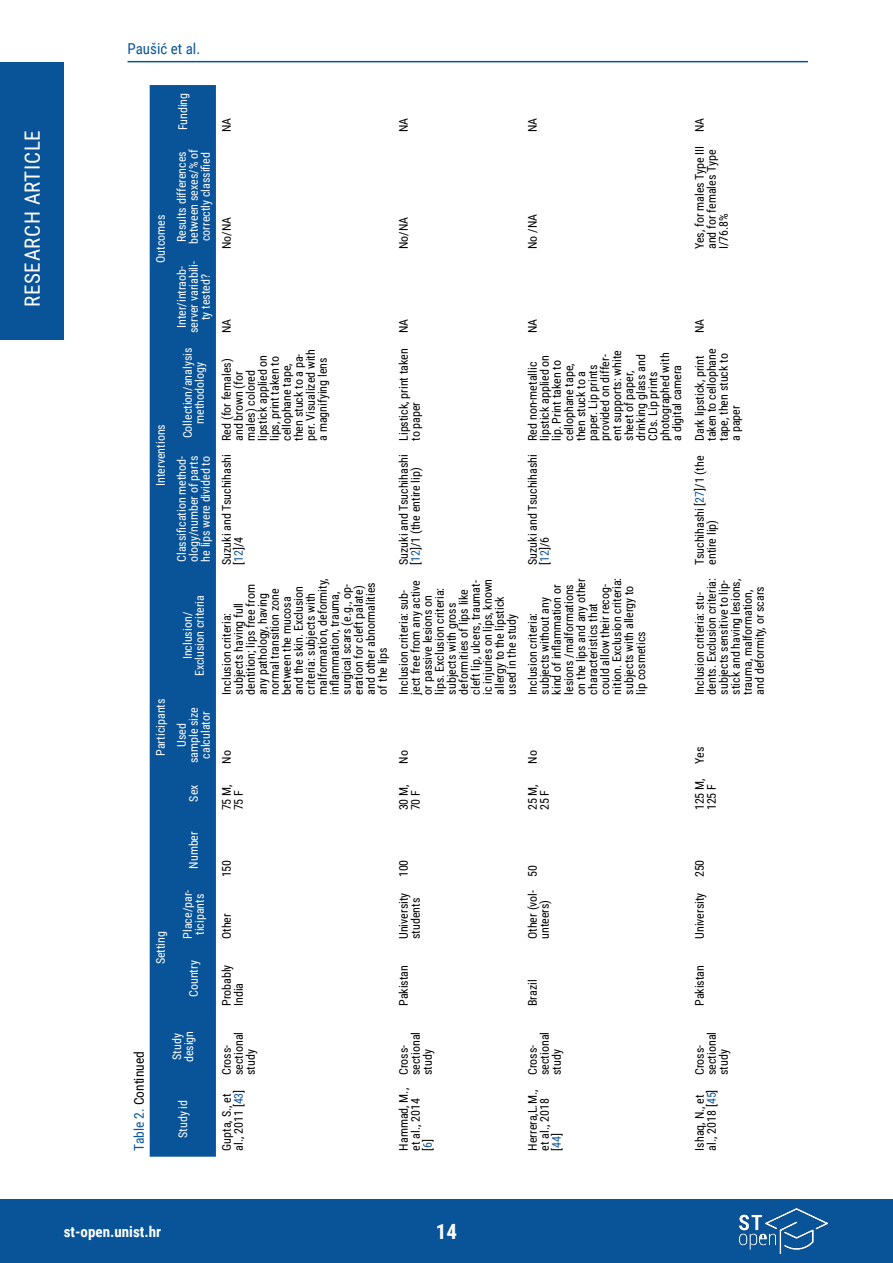
<style>
.page{position:relative;width:893px;height:1263px;background:#fff}
.page>*{position:absolute;margin:0;border:0;box-sizing:border-box;transform-origin:0 0}
.t1{font:21px "Roboto Condensed";letter-spacing:.035em;color:#fff}
.t2{font:700 21px "Roboto Condensed";color:#fff}
.t3{font:700 15px "Roboto Condensed";color:#fff}
.t4{font:15px "Roboto Condensed";color:#095398}
.t5{font:13.5px "Roboto Condensed";color:#000}
.t6{font:12px/12px "Roboto Condensed";color:#000}
.t7{font:12px/12px "Roboto Condensed";color:#fff;text-align:center}
.s1{color:#095398}
</style>
<div class="page">
<div style="left:0;top:62px;width:64px;height:278px;background:#095398"></div>
<div style="left:0;top:1199px;width:893px;height:64px;background:#095398"></div>
<hr style="left:128px;top:61px;width:680px;height:1px;background:#095398">
<img style="left:740px;top:1209px;width:87px;height:44px">
<div style="left:150px;top:85px;width:66px;height:1072px;background:#095398"></div>
<h1 class="t1" style="left:18px;top:307px;width:179px;rotate:-90deg">RESEARCH ARTICLE</h1>
<p class="t4" style="left:128px;top:38px;width:74px">Paušić et al.</p>
<p class="t5" style="left:129px;top:1151px;width:101px;rotate:-90deg"><span class="s1">Table 2.</span> Continued</p>
<p class="t7" style="left:154px;top:263px;width:50px;rotate:-90deg">Outcomes</p>
<p class="t7" style="left:154px;top:486px;width:63px;rotate:-90deg">Interventions</p>
<p class="t7" style="left:154px;top:756px;width:59px;rotate:-90deg">Participants</p>
<p class="t7" style="left:154px;top:964px;width:35px;rotate:-90deg">Setting</p>
<p class="t7" style="left:177px;top:130px;width:39px;rotate:-90deg">Funding</p>
<p class="t7" style="left:175px;top:244px;width:96px;text-align:left;rotate:-90deg">Results differences between sexes/% of correctly classified</p>
<p class="t7" style="left:175px;top:333px;width:73px;rotate:-90deg">Inter/intraob&shy;server variabili&shy;ty tested?</p>
<p class="t7" style="left:181px;top:438px;width:92px;rotate:-90deg">Collection/analysis methodology</p>
<p class="t7" style="left:175px;top:562px;width:107px;text-align:justify;rotate:-90deg">Classification method&shy;ology/number of parts he lips were divided to</p>
<p class="t7" style="left:181px;top:676px;width:83px;rotate:-90deg">Inclusion/<br>Exclusion criteria</p>
<p class="t7" style="left:175px;top:763px;width:58px;rotate:-90deg">Used sample size calculator</p>
<p class="t6" style="left:220px;top:132px;width:16px;rotate:-90deg">NA</p>
<p class="t6" style="left:220px;top:249px;width:34px;rotate:-90deg">No/NA</p>
<p class="t6" style="left:220px;top:333px;width:16px;rotate:-90deg">NA</p>
<p class="t6" style="left:220px;top:441px;width:93px;rotate:-90deg">Red (for females) and brown (for males) colored lipstick applied on lips, print taken to cellophane tape, then stuck to a pa&shy;per. Visualized with a magnifying lens</p>
<p class="t6" style="left:220px;top:565px;width:112px;rotate:-90deg">Suzuki and Tsuchihashi [<span class="s1">12</span>]/4</p>
<p class="t6" style="left:220px;top:694px;width:118px;rotate:-90deg">Inclusion criteria: subjects having full dentition; lips free from any pathology, having normal transition zone between the mucosa and the skin. Exclusion criteria: subjects with malformation, deformity, inflammation, trauma, surgical scars (e.g., op&shy;eration for cleft palate) and other abnormalities of the lips</p>
<p class="t6" style="left:220px;top:764px;width:15px;rotate:-90deg">No</p>
<p class="t7" style="left:187px;top:802px;width:19px;rotate:-90deg">Sex</p>
<p class="t7" style="left:187px;top:869px;width:39px;rotate:-90deg">Number</p>
<p class="t7" style="left:181px;top:939px;width:51px;rotate:-90deg">Place/par&shy;ticipants</p>
<p class="t7" style="left:187px;top:997px;width:38px;rotate:-90deg">Country</p>
<p class="t6" style="left:220px;top:810px;width:28px;rotate:-90deg">75 M,<br>75 F</p>
<p class="t6" style="left:220px;top:877px;width:19px;rotate:-90deg">150</p>
<p class="t6" style="left:220px;top:939px;width:27px;rotate:-90deg">Other</p>
<p class="t6" style="left:220px;top:1006px;width:43px;rotate:-90deg">Probably<br>India</p>
<p class="t6" style="left:397px;top:132px;width:16px;rotate:-90deg">NA</p>
<p class="t6" style="left:526px;top:132px;width:16px;rotate:-90deg">NA</p>
<p class="t6" style="left:397px;top:249px;width:34px;rotate:-90deg">No/NA</p>
<p class="t6" style="left:526px;top:249px;width:37px;rotate:-90deg">No /NA</p>
<p class="t6" style="left:397px;top:333px;width:16px;rotate:-90deg">NA</p>
<p class="t6" style="left:397px;top:441px;width:94px;rotate:-90deg">Lipstick, print taken to paper</p>
<p class="t6" style="left:397px;top:565px;width:112px;rotate:-90deg">Suzuki and Tsuchihashi [<span class="s1">12</span>]/1 (the entire lip)</p>
<p class="t6" style="left:397px;top:694px;width:117px;rotate:-90deg">Inclusion criteria: sub&shy;ject free from any active or passive lesions on lips. Exclusion criteria: subjects with gross deformities of lips like cleft lip, ulcers, traumat&shy;ic injuries on lips, known allergy to the lipstick used in the study</p>
<p class="t6" style="left:526px;top:333px;width:16px;rotate:-90deg">NA</p>
<p class="t6" style="left:526px;top:441px;width:92px;rotate:-90deg">Red non-metallic lipstick applied on lip. Print taken to cellophane tape, then stuck to a paper. Lip prints provided on differ&shy;ent supports: white sheet of paper, drinking glass and<br>CDs. Lip prints photographed with a digital camera</p>
<p class="t6" style="left:526px;top:565px;width:112px;rotate:-90deg">Suzuki and Tsuchihashi [<span class="s1">12</span>]/6</p>
<p class="t6" style="left:526px;top:694px;width:118px;rotate:-90deg">Inclusion criteria: subjects without any kind of inflammation or lesions /malformations on the lips and any other characteristics that could allow their recog&shy;nition. Exclusion criteria: subjects with allergy to lip cosmetics</p>
<p class="t6" style="left:397px;top:764px;width:15px;rotate:-90deg">No</p>
<p class="t6" style="left:526px;top:764px;width:15px;rotate:-90deg">No</p>
<p class="t6" style="left:397px;top:810px;width:28px;rotate:-90deg">30 M,<br>70 F</p>
<p class="t6" style="left:526px;top:810px;width:28px;rotate:-90deg">25 M,<br>25 F</p>
<p class="t6" style="left:397px;top:877px;width:19px;rotate:-90deg">100</p>
<p class="t6" style="left:526px;top:877px;width:13px;rotate:-90deg">50</p>
<p class="t6" style="left:397px;top:939px;width:48px;rotate:-90deg">University students</p>
<p class="t6" style="left:526px;top:939px;width:51px;rotate:-90deg">Other (vol&shy;unteers)</p>
<p class="t6" style="left:397px;top:1006px;width:43px;rotate:-90deg">Pakistan</p>
<p class="t6" style="left:526px;top:1006px;width:28px;rotate:-90deg">Brazil</p>
<p class="t7" style="left:171px;top:1062px;width:33px;text-align:left;rotate:-90deg">Study design</p>
<p class="t7" style="left:177px;top:1138px;width:39px;rotate:-90deg">Study id</p>
<p class="t6" style="left:220px;top:1075px;width:45px;rotate:-90deg">Cross&shy;sectional study</p>
<p class="t6" style="left:220px;top:1151px;width:63px;rotate:-90deg">Gupta, S., et al., 2011 [<span class="s1">43</span>]</p>
<p class="t6" style="left:397px;top:1075px;width:45px;rotate:-90deg">Cross&shy;sectional study</p>
<p class="t6" style="left:397px;top:1151px;width:64px;rotate:-90deg">Hammad, M., et al., 2014 [<span class="s1">6</span>]</p>
<p class="t6" style="left:526px;top:1075px;width:45px;rotate:-90deg">Cross&shy;sectional study</p>
<p class="t6" style="left:526px;top:1150px;width:62px;rotate:-90deg">Herrera,L.M., et al., 2018 [<span class="s1">44</span>]</p>
<p class="t6" style="left:693px;top:132px;width:16px;rotate:-90deg">NA</p>
<p class="t6" style="left:693px;top:249px;width:105px;rotate:-90deg">Yes, for males Type III and for females Type<br>I/76.8%</p>
<p class="t6" style="left:693px;top:333px;width:16px;rotate:-90deg">NA</p>
<p class="t6" style="left:693px;top:441px;width:94px;rotate:-90deg">Dark lipstick, print taken to cellophane tape, then stuck to a paper</p>
<p class="t6" style="left:693px;top:565px;width:110px;rotate:-90deg">Tsuchihashi [<span class="s1">27</span>]/1 (the entire lip)</p>
<p class="t6" style="left:693px;top:694px;width:118px;rotate:-90deg">Inclusion criteria: stu&shy;dents. Exclusion criteria: subjects sensitive to lip&shy;stick and having lesions, trauma, malformation, and deformity, or scars</p>
<p class="t6" style="left:693px;top:764px;width:19px;rotate:-90deg">Yes</p>
<p class="t6" style="left:693px;top:810px;width:33px;rotate:-90deg">125 M,<br>125 F</p>
<p class="t6" style="left:693px;top:877px;width:19px;rotate:-90deg">250</p>
<p class="t6" style="left:693px;top:939px;width:48px;rotate:-90deg">University</p>
<p class="t6" style="left:693px;top:1006px;width:43px;rotate:-90deg">Pakistan</p>
<p class="t6" style="left:693px;top:1075px;width:45px;rotate:-90deg">Cross&shy;sectional study</p>
<p class="t6" style="left:693px;top:1150px;width:63px;rotate:-90deg">Ishaq, N., et al., 2018 [<span class="s1">45</span>]</p>
<p class="t3" style="left:64px;top:1221px;width:99px">st-open.unist.hr</p>
<h1 class="t2" style="left:436px;top:1217px;width:23px">14</h1>
</div>
